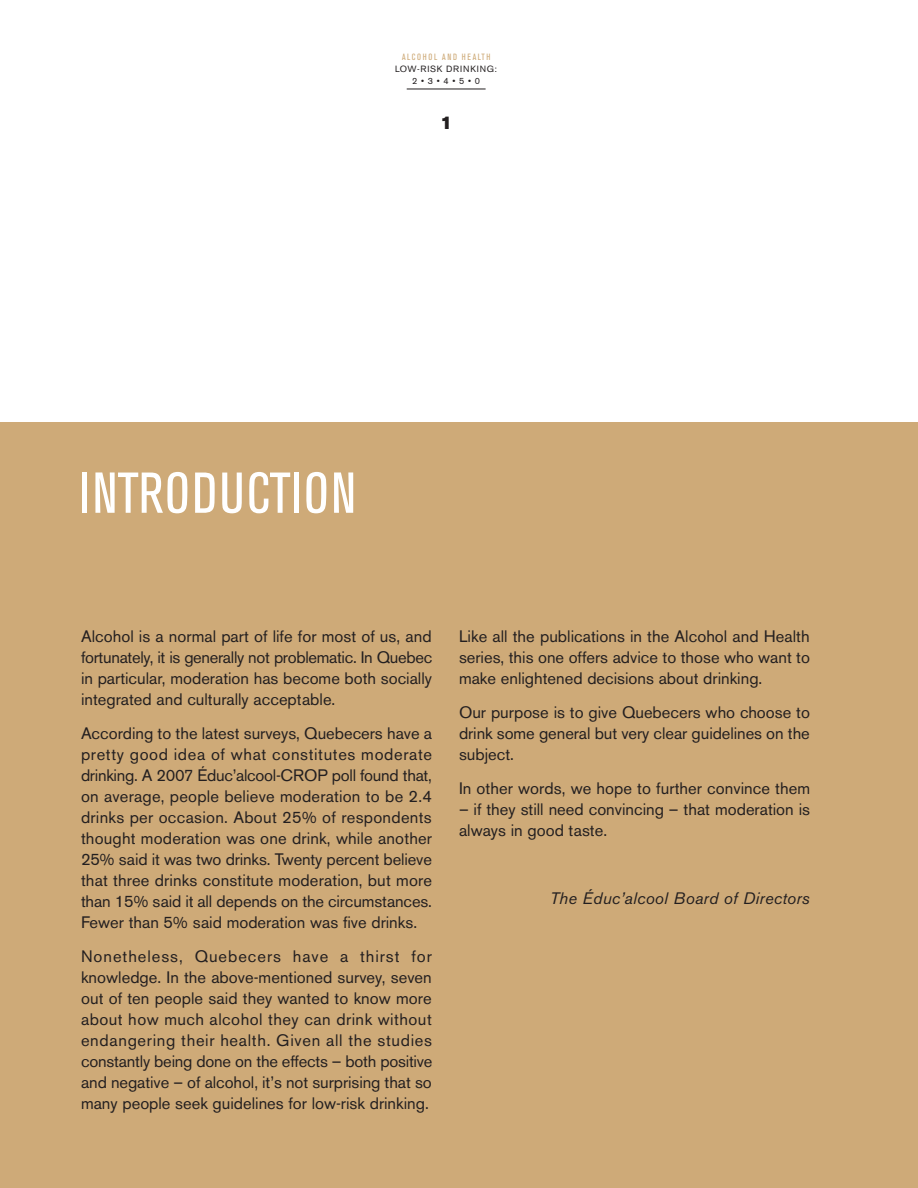
<style>
.page{position:relative;width:918px;height:1188px;background:#fff}
.page>*{position:absolute;margin:0;border:0;box-sizing:border-box;transform-origin:0 0}
.t1{font:condensed 57px "Akzidenz Grotesk BE";letter-spacing:.04em;color:#fff}
.t2{font:18px "Akzidenz Grotesk BE Super";color:#231f20}
.t3{font:16.5px/21px "Akzidenz Grotesk BE";color:#231f20;text-align:justify}
.t4{font:italic 16.5px "Akzidenz Grotesk BE";letter-spacing:.015em;color:#231f20}
.t5{font:9px/12px "Akzidenz Grotesk BE";letter-spacing:.08em;color:#231f20;text-align:center}
.t6{font:condensed 9px "Akzidenz Grotesk BE";letter-spacing:.17em;color:#ceaa78}
</style>
<div class="page">
<div style="left:0;top:422px;width:918px;height:766px;background:#ceaa78"></div>
<hr style="left:407px;top:89px;width:79px;height:1px;background:#231f20">
<p class="t6" style="left:402px;top:54px;width:90px">ALCOHOL AND HEALTH</p>
<p class="t5" style="left:395px;top:64px;width:103px">LOW-RISK DRINKING:<br>2 • 3 • 4 • 5 • 0</p>
<p class="t2" style="left:440px;top:116px;width:13px">1</p>
<h1 class="t1" style="left:80px;top:473px;width:278px">INTRODUCTION</h1>
<p class="t3" style="left:81px;top:627px;width:353px">Alcohol is a normal part of life for most of us, and fortunately, it is generally not problematic. In Quebec in particular, moderation has become both socially integrated and culturally acceptable.</p>
<p class="t3" style="left:81px;top:724px;width:353px">According to the latest surveys, Quebecers have a pretty good idea of what constitutes moderate drinking. A 2007 Éduc’alcool-CROP poll found that, on average, people believe moderation to be 2.4 drinks per occasion. About 25% of respondents thought moderation was one drink, while another 25% said it was two drinks. Twenty percent believe that three drinks constitute moderation, but more than 15% said it all depends on the circumstances.<br>Fewer than 5% said moderation was five drinks.</p>
<p class="t3" style="left:81px;top:947px;width:353px">Nonetheless, Quebecers have a thirst for knowledge. In the above-mentioned survey, seven out of ten people said they wanted to know more about how much alcohol they can drink without endangering their health. Given all the studies constantly being done on the effects – both positive and negative – of alcohol, it’s not surprising that so many people seek guidelines for low-risk drinking.</p>
<p class="t3" style="left:459px;top:627px;width:353px">Like all the publications in the Alcohol and Health series, this one offers advice to those who want to make enlightened decisions about drinking.</p>
<p class="t3" style="left:459px;top:703px;width:353px">Our purpose is to give Quebecers who choose to drink some general but very clear guidelines on the subject.</p>
<p class="t3" style="left:459px;top:779px;width:353px">In other words, we hope to further convince them</p>
<p class="t3" style="left:459px;top:800px;width:353px">– if they still need convincing – that moderation is always in good taste.</p>
<p class="t4" style="left:550px;top:892px;width:261px">The Éduc’alcool Board of Directors</p>
</div>
